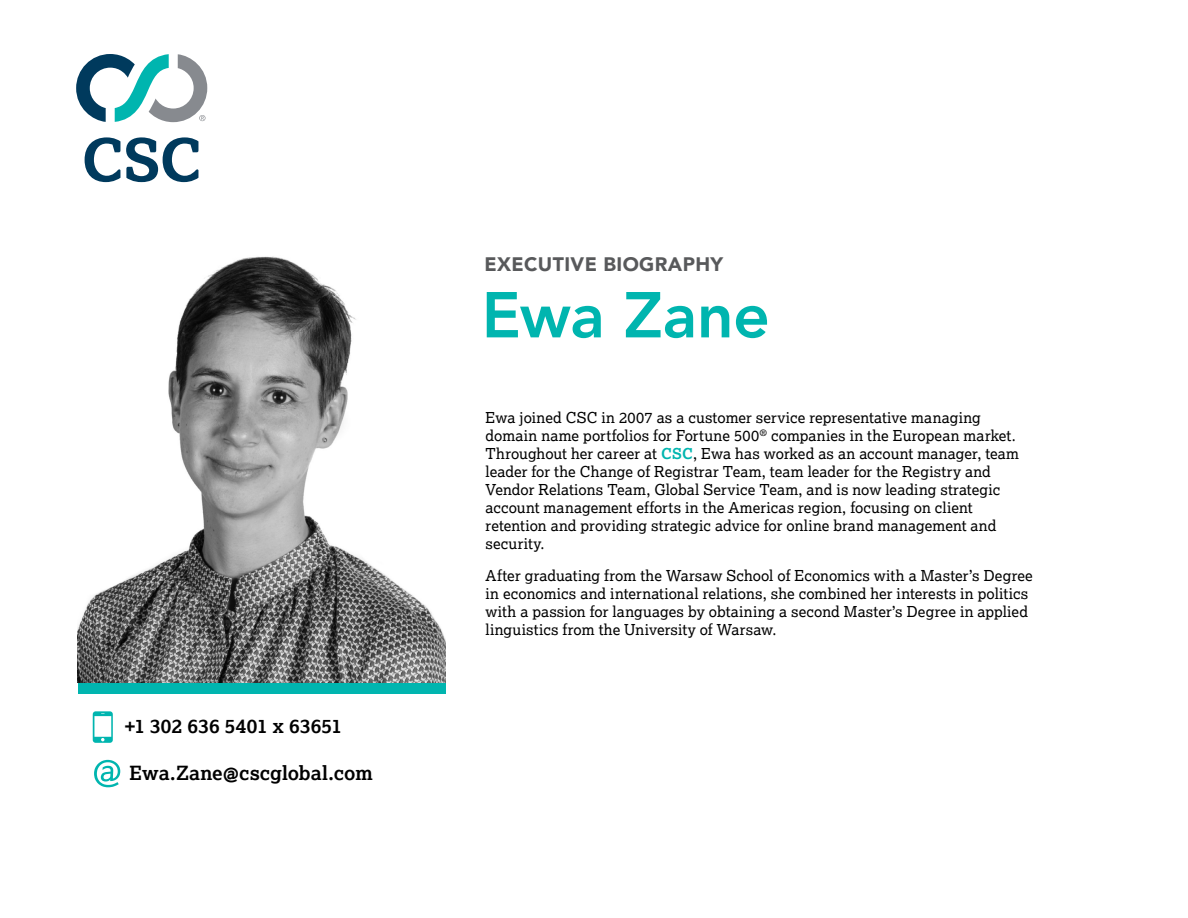
<style>
.page{position:relative;width:1188px;height:918px;background:#fff}
.page>*{position:absolute;margin:0;border:0;box-sizing:border-box;transform-origin:0 0}
.t1{font:800 64.05px "Avenir";letter-spacing:-.01em;color:#00b5af}
.t2{font:700 19.5px "Lexia";letter-spacing:.005em;color:#000}
.t3{font:900 19.5px "Avenir";letter-spacing:.02em;color:#58595b}
.t4{font:15px/18px "Lexia";letter-spacing:.005em;color:#000}
.s1{font-weight:700;color:#00b5af}
</style>
<div class="page">
<svg style="left:93px;top:711px;width:20px;height:32px"></svg>
<div style="left:78px;top:682px;width:368px;height:11px;background:#00b5af"></div>
<img style="left:78px;top:256px;width:368px;height:426px">
<svg style="left:94px;top:760px;width:26px;height:27px"></svg>
<svg style="left:85px;top:137px;width:113px;height:45px"></svg>
<svg style="left:76px;top:54px;width:131px;height:68px"></svg>
<h2 class="t2" style="left:125px;top:714px;width:219px">+1 302 636 5401 x 63651</h2>
<h2 class="t2" style="left:129px;top:761px;width:245px">Ewa.Zane@cscglobal.com</h2>
<h2 class="t3" style="left:484px;top:248px;width:240px">EXECUTIVE BIOGRAPHY</h2>
<h1 class="t1" style="left:482px;top:265px;width:290px">Ewa Zane</h1>
<p class="t4" style="left:486px;top:409px;width:535px">Ewa joined CSC in 2007 as a customer service representative managing domain name portfolios for Fortune 500<sup>®</sup> companies in the European market.<br>Throughout her career at <span class="s1">CSC</span>, Ewa has worked as an account manager, team leader for the Change of Registrar Team, team leader for the Registry and Vendor Relations Team, Global Service Team, and is now leading strategic account management efforts in the Americas region, focusing on client retention and providing strategic advice for online brand management and security.</p>
<p class="t4" style="left:486px;top:566px;width:549px">After graduating from the Warsaw School of Economics with a Master’s Degree in economics and international relations, she combined her interests in politics with a passion for languages by obtaining a second Master’s Degree in applied linguistics from the University of Warsaw.</p>
</div>
